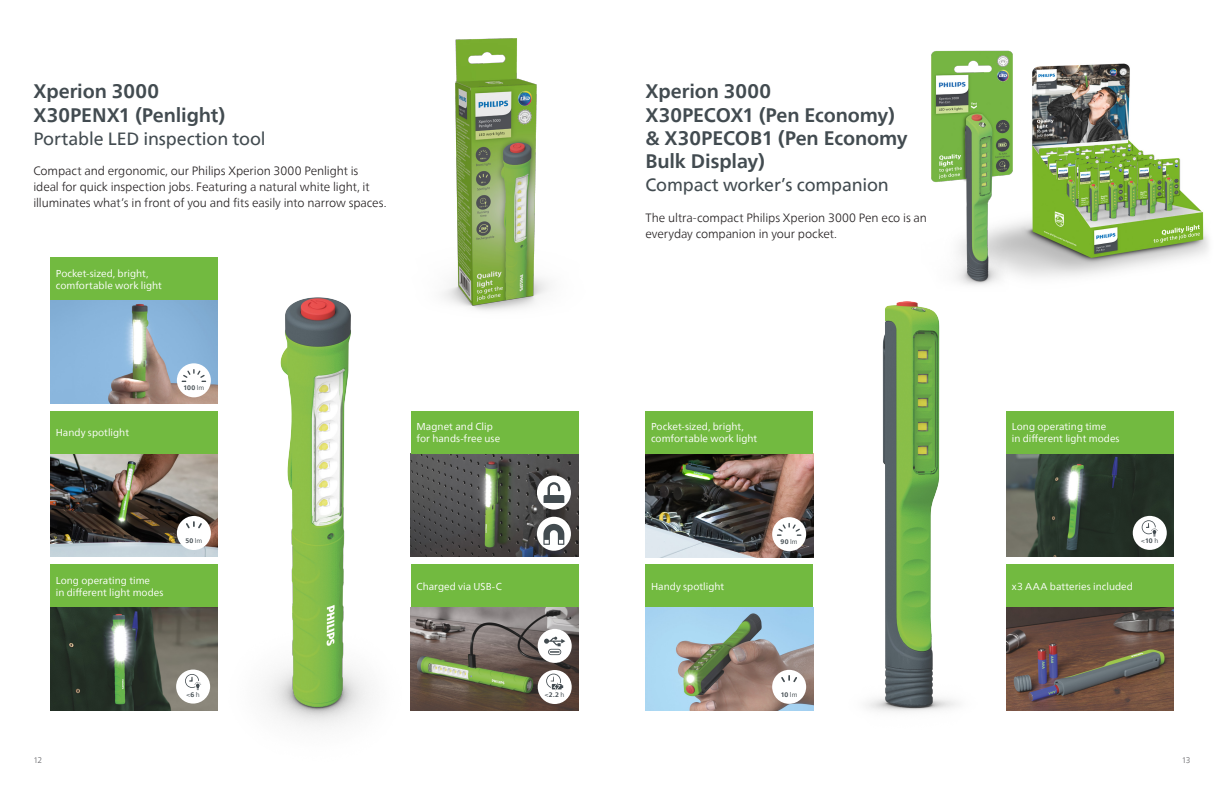
<style>
.page{position:relative;width:1224px;height:792px;background:#fff}
.page>*{position:absolute;margin:0;border:0;box-sizing:border-box;transform-origin:0 0}
.WSL_HL_21_pt_dAqua{font:700 19.5px/23.3px "Neue Frutiger World";letter-spacing:-.005em;color:#424b50}
.WSL_HL_21_pt_dAqua-2{font:17.7px "Neue Frutiger World";letter-spacing:-.01em;color:#424b50}
.Intro{font:300 12px/16px "Neue Frutiger World";letter-spacing:-.01em;color:#231f20}
.Feature_Text_9_pt_white_book{font:10px/12px "Neue Frutiger World";letter-spacing:.005em;color:#fff}
.t1{font:300 8.1px "Neue Frutiger World";color:#636366}
.WSL_feature_value{font:700 6.5px "Neue Frutiger World";letter-spacing:.025em;color:#424b50}
.t2{font:6.5px "Neue Frutiger World";color:#424b50}
.s1{font-weight:400}
.s2{font-weight:700}
</style>
<div class="page">
<img style="left:1022px;top:63px;width:187px;height:214px">
<img style="left:931px;top:50px;width:91px;height:236px">
<img style="left:265px;top:298px;width:105px;height:429px">
<img style="left:443px;top:38px;width:106px;height:273px">
<img style="left:866px;top:301px;width:91px;height:411px">
<img style="left:411px;top:607px;width:168px;height:104px">
<img style="left:1006px;top:607px;width:168px;height:104px">
<img style="left:50px;top:300px;width:168px;height:104px">
<img style="left:645px;top:454px;width:168px;height:103px">
<img style="left:50px;top:607px;width:168px;height:104px">
<div style="left:538px;top:670px;width:34px;height:34px;background:#fff;border-radius:50%"></div>
<svg style="left:546px;top:674px;width:17px;height:17px"></svg>
<div style="left:538px;top:629px;width:34px;height:34px;background:#fff;border-radius:50%"></div>
<svg style="left:544px;top:637px;width:21px;height:18px"></svg>
<div style="left:177px;top:363px;width:34px;height:34px;background:#fff;border-radius:50%"></div>
<svg style="left:182px;top:369px;width:24px;height:13px"></svg>
<div style="left:772px;top:517px;width:34px;height:34px;background:#fff;border-radius:50%"></div>
<svg style="left:777px;top:523px;width:24px;height:13px"></svg>
<img style="left:50px;top:453px;width:168px;height:104px">
<img style="left:645px;top:607px;width:168px;height:104px">
<div style="left:177px;top:516px;width:34px;height:34px;background:#fff;border-radius:50%"></div>
<svg style="left:186px;top:521px;width:16px;height:7px"></svg>
<div style="left:772px;top:670px;width:34px;height:34px;background:#fff;border-radius:50%"></div>
<svg style="left:781px;top:675px;width:16px;height:7px"></svg>
<img style="left:411px;top:453px;width:168px;height:104px">
<div style="left:537px;top:517px;width:34px;height:34px;background:#fff;border-radius:50%"></div>
<svg style="left:543px;top:524px;width:21px;height:21px"></svg>
<div style="left:537px;top:476px;width:34px;height:34px;background:#fff;border-radius:50%"></div>
<svg style="left:544px;top:482px;width:20px;height:21px"></svg>
<div style="left:176px;top:670px;width:34px;height:34px;background:#fff;border-radius:50%"></div>
<svg style="left:185px;top:674px;width:16px;height:16px"></svg>
<img style="left:1006px;top:453px;width:168px;height:104px">
<div style="left:1133px;top:516px;width:34px;height:34px;background:#fff;border-radius:50%"></div>
<svg style="left:1142px;top:520px;width:16px;height:17px"></svg>
<div style="left:411px;top:565px;width:168px;height:42px;background:#72ba40"></div>
<div style="left:1006px;top:565px;width:168px;height:42px;background:#72ba40"></div>
<div style="left:50px;top:565px;width:168px;height:42px;background:#72ba40"></div>
<div style="left:50px;top:257px;width:168px;height:43px;background:#72ba40"></div>
<div style="left:645px;top:411px;width:168px;height:43px;background:#72ba40"></div>
<div style="left:50px;top:411px;width:168px;height:42px;background:#72ba40"></div>
<div style="left:645px;top:565px;width:168px;height:42px;background:#72ba40"></div>
<div style="left:411px;top:411px;width:168px;height:42px;background:#72ba40"></div>
<div style="left:1006px;top:411px;width:168px;height:42px;background:#72ba40"></div>
<p class="WSL_HL_21_pt_dAqua" style="left:33px;top:79px;width:193px">Xperion 3000<br>X30PENX1 (Penlight)</p>
<p class="WSL_HL_21_pt_dAqua-2" style="left:33px;top:125px;width:234px">Portable LED inspection tool</p>
<p class="Intro" style="left:33px;top:163px;width:355px">Compact and ergonomic, our Philips Xperion 3000 Penlight is ideal for quick inspection jobs. Featuring a natural white light, it illuminates what’s in front of you and fits easily into narrow spaces.</p>
<p class="Feature_Text_9_pt_white_book" style="left:56px;top:267px;width:108px">Pocket-sized, bright, comfortable work light</p>
<p class="WSL_HL_21_pt_dAqua" style="left:645px;top:79px;width:264px">Xperion 3000<br>X30PECOX1 (Pen Economy) &amp; X30PECOB1 (Pen Economy<br>Bulk Display)</p>
<p class="WSL_HL_21_pt_dAqua-2" style="left:645px;top:171px;width:245px">Compact worker’s companion</p>
<p class="Intro" style="left:645px;top:209px;width:283px">The ultra-compact Philips Xperion 3000 Pen eco is an everyday companion in your pocket.</p>
<p class="Feature_Text_9_pt_white_book" style="left:56px;top:427px;width:75px">Handy spotlight</p>
<p class="WSL_feature_value" style="left:183px;top:382px;width:22px">100 <span class="s1">lm</span></p>
<p class="Feature_Text_9_pt_white_book" style="left:417px;top:421px;width:85px">Magnet and Clip for hands-free use</p>
<p class="Feature_Text_9_pt_white_book" style="left:651px;top:421px;width:108px">Pocket-sized, bright, comfortable work light</p>
<p class="Feature_Text_9_pt_white_book" style="left:1012px;top:421px;width:109px">Long operating time<br>in different light modes</p>
<p class="Feature_Text_9_pt_white_book" style="left:56px;top:574px;width:109px">Long operating time<br>in different light modes</p>
<p class="WSL_feature_value" style="left:185px;top:535px;width:19px">50 <span class="s1">lm</span></p>
<p class="WSL_feature_value" style="left:781px;top:536px;width:19px">90 <span class="s1">lm</span></p>
<p class="t2" style="left:1141px;top:536px;width:19px">&lt;<span class="s2">10</span> h</p>
<p class="Feature_Text_9_pt_white_book" style="left:417px;top:580px;width:87px">Charged via USB-C</p>
<p class="Feature_Text_9_pt_white_book" style="left:1012px;top:580px;width:123px">x3 AAA batteries included</p>
<p class="Feature_Text_9_pt_white_book" style="left:651px;top:580px;width:75px">Handy spotlight</p>
<p class="t2" style="left:186px;top:690px;width:15px">&lt;<span class="s2">6</span> h</p>
<p class="WSL_feature_value" style="left:545px;top:689px;width:21px"><span class="s1">&lt;</span>2.2 <span class="s1">h</span></p>
<p class="WSL_feature_value" style="left:781px;top:689px;width:18px">10 <span class="s1">lm</span></p>
<p class="t1" style="left:33px;top:754px;width:10px">12</p>
<p class="t1" style="left:1182px;top:754px;width:10px">13</p>
</div>
